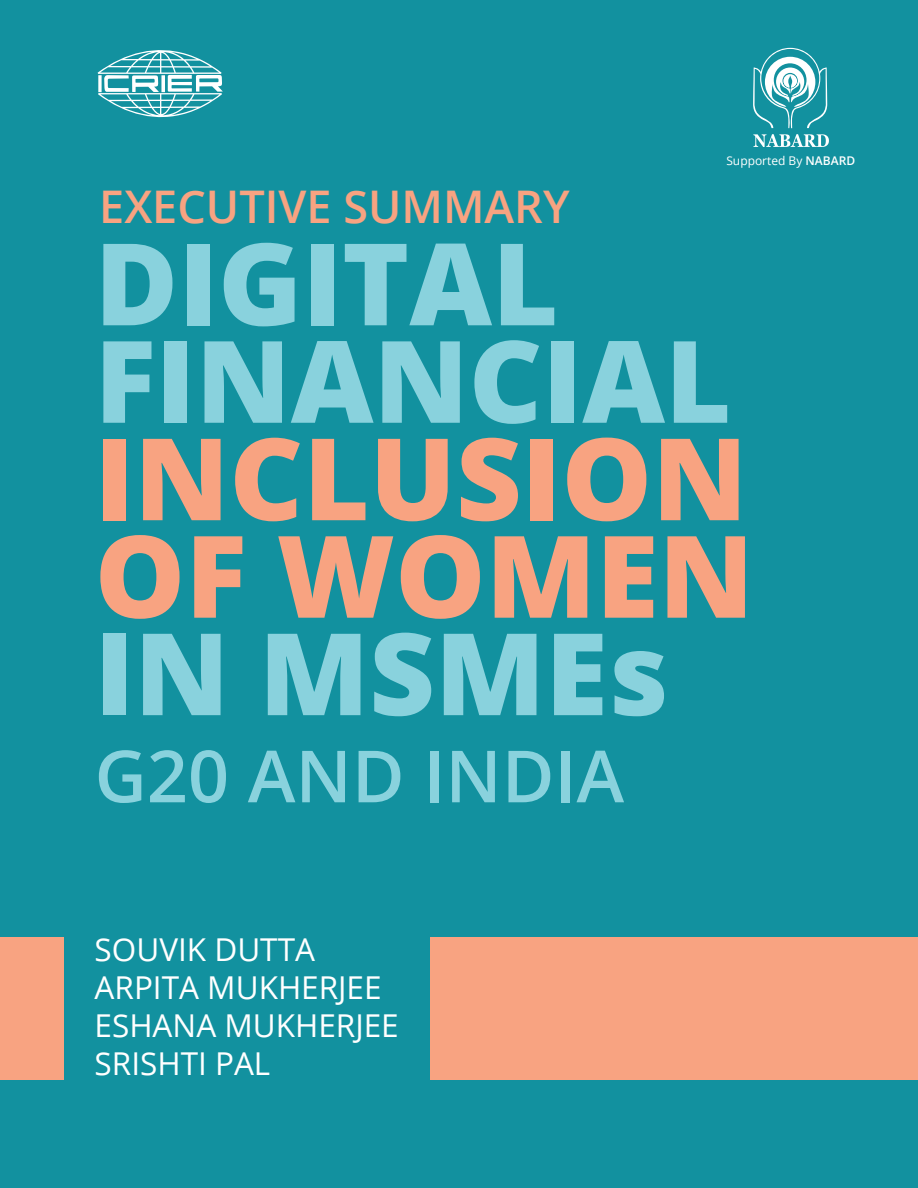
<style>
.page{position:relative;width:918px;height:1188px;background:#12919f}
.page>*{position:absolute;margin:0;border:0;box-sizing:border-box;transform-origin:0 0}
.t1{font:800 114px/97.5px "Open Sans";color:#89d2dd}
.t2{font:800 114px/97.5px "Open Sans";color:#f8a381}
.t3{font:600 72px "Open Sans";color:#89d2dd}
.t4{font:600 45px "Open Sans";color:#f8a381}
.t5{font:31.5px/37.8px "Open Sans";color:#fff}
.t6{font:12px "Open Sans";color:#fff}
.s1{font-weight:600}
</style>
<div class="page">
<svg style="left:98px;top:50px;width:125px;height:68px"></svg>
<svg style="left:753px;top:134px;width:76px;height:13px"></svg>
<svg style="left:753px;top:48px;width:74px;height:80px"></svg>
<div style="left:0;top:937px;width:64px;height:143px;background:#f8a381"></div>
<div style="left:430px;top:937px;width:488px;height:143px;background:#f8a381"></div>
<h3 class="t4" style="left:99px;top:175px;width:472px">EXECUTIVE SUMMARY</h3>
<p class="t6" style="left:726px;top:153px;width:130px">Supported By <span class="s1">NABARD</span></p>
<h1 class="t1" style="left:95px;top:229px;width:638px">DIGITAL<br>FINANCIAL</h1>
<h1 class="t2" style="left:95px;top:424px;width:661px">INCLUSION<br>OF WOMEN</h1>
<h1 class="t1" style="left:95px;top:619px;width:575px">IN MSMEs</h1>
<h2 class="t3" style="left:95px;top:727px;width:531px">G20 AND INDIA</h2>
<p class="t5" style="left:95px;top:930px;width:306px">SOUVIK DUTTA<br>ARPITA MUKHERJEE<br>ESHANA MUKHERJEE<br>SRISHTI PAL</p>
</div>
